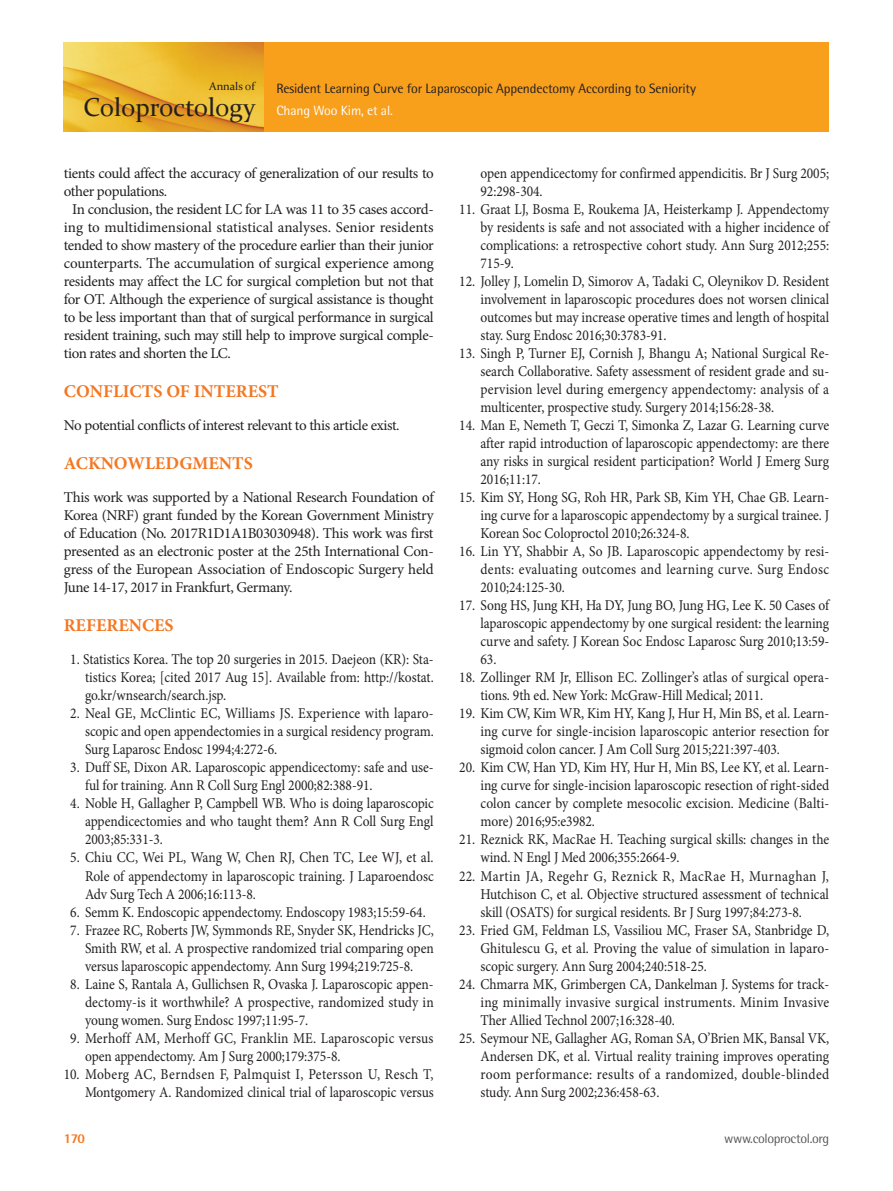
<style>
.page{position:relative;width:893px;height:1191px;background:#fff}
.page>*{position:absolute;margin:0;border:0;box-sizing:border-box;transform-origin:0 0}
.t1{font:25.95px "Constantia";color:#231f20}
.본문제목_대{font:700 18px "Minion Pro";color:#f47721}
.참고문헌2{font:15px/18px "Minion Pro";letter-spacing:-.005em;color:#231f20;text-align:justify;scale:.9 1}
.참고문헌1{font:15px/18px "Minion Pro";letter-spacing:-.005em;color:#231f20;text-align:justify;scale:.9 1}
.본문{font:15px/18px "Minion Pro";letter-spacing:-.025em;color:#231f20}
.본문_앞단락0{font:15px/18px "Minion Pro";letter-spacing:-.025em;color:#231f20;text-align:justify}
.t2{font:13.5px "Rotis Semi Sans Std";letter-spacing:-.01em;color:#231f20}
.t3{font:13.5px "Rotis Semi Sans Std";letter-spacing:-.025em;color:#57585a}
.t4{font:13.5px "Rotis Semi Sans Std";letter-spacing:-.01em;color:#fff}
.t5{font:800 13.5px "Rotis Semi Sans Std";color:#f47721}
.t6{font:11.25px "Constantia";color:#231f20}
</style>
<div class="page">
<div style="left:264px;top:43px;width:565px;height:89px;background:#f89f1c"></div>
<img style="left:64px;top:43px;width:200px;height:89px">
<p class="t6" style="left:209px;top:79px;width:47px">Annals of</p>
<h1 class="t1" style="left:83px;top:90px;width:174px">Coloproctology</h1>
<p class="t2" style="left:276px;top:80px;width:421px">Resident Learning Curve for Laparoscopic Appendectomy According to Seniority</p>
<p class="t4" style="left:276px;top:102px;width:118px">Chang Woo Kim, et al.</p>
<p class="본문" style="left:64px;top:164px;width:371px">tients could affect the accuracy of generalization of our results to other populations.</p>
<p class="본문" style="left:64px;top:200px;width:372px;text-align:justify;text-indent:9px">In conclusion, the resident LC for LA was 11 to 35 cases accord&shy;ing to multidimensional statistical analyses. Senior residents tended to show mastery of the procedure earlier than their junior counterparts. The accumulation of surgical experience among residents may affect the LC for surgical completion but not that for OT. Although the experience of surgical assistance is thought to be less important than that of surgical performance in surgical resident training, such may still help to improve surgical comple&shy;tion rates and shorten the LC.</p>
<p class="본문제목_대" style="left:64px;top:378px;width:216px">CONFLICTS OF INTEREST</p>
<p class="본문_앞단락0" style="left:64px;top:416px;width:337px">No potential conflicts of interest relevant to this article exist.</p>
<p class="본문제목_대" style="left:64px;top:450px;width:191px">ACKNOWLEDGMENTS</p>
<p class="본문_앞단락0" style="left:64px;top:488px;width:372px">This work was supported by a National Research Foundation of Korea (NRF) grant funded by the Korean Government Ministry of Education (No. 2017R1D1A1B03030948). This work was first presented as an electronic poster at the 25th International Con&shy;gress of the European Association of Endoscopic Surgery held June 14-17, 2017 in Frankfurt, Germany.</p>
<p class="본문제목_대" style="left:64px;top:612px;width:111px">REFERENCES</p>
<p class="참고문헌1" style="left:85px;top:650px;width:389px;text-indent:-15px">1. Statistics Korea. The top 20 surgeries in 2015. Daejeon (KR): Sta&shy;tistics Korea; [cited 2017 Aug 15]. Available from: http://kostat. go.kr/wnsearch/search.jsp.</p>
<p class="참고문헌1" style="left:85px;top:704px;width:389px;text-indent:-15px">2. Neal GE, McClintic EC, Williams JS. Experience with laparo&shy;scopic and open appendectomies in a surgical residency program.<br>Surg Laparosc Endosc 1994;4:272-6.</p>
<p class="참고문헌1" style="left:85px;top:758px;width:389px;text-indent:-15px">3. Duff SE, Dixon AR. Laparoscopic appendicectomy: safe and use&shy;ful for training. Ann R Coll Surg Engl 2000;82:388-91.</p>
<p class="참고문헌1" style="left:85px;top:794px;width:389px;text-indent:-15px">4. Noble H, Gallagher P, Campbell WB. Who is doing laparoscopic appendicectomies and who taught them? Ann R Coll Surg Engl 2003;85:331-3.</p>
<p class="참고문헌1" style="left:85px;top:848px;width:389px;text-indent:-15px">5. Chiu CC, Wei PL, Wang W, Chen RJ, Chen TC, Lee WJ, et al.<br>Role of appendectomy in laparoscopic training. J Laparoendosc Adv Surg Tech A 2006;16:113-8.</p>
<p class="참고문헌1" style="left:70px;top:902px;width:396px">6. Semm K. Endoscopic appendectomy. Endoscopy 1983;15:59-64.</p>
<p class="참고문헌1" style="left:85px;top:920px;width:389px;text-indent:-15px">7. Frazee RC, Roberts JW, Symmonds RE, Snyder SK, Hendricks JC, Smith RW, et al. A prospective randomized trial comparing open versus laparoscopic appendectomy. Ann Surg 1994;219:725-8.</p>
<p class="참고문헌1" style="left:85px;top:974px;width:389px;text-indent:-15px">8. Laine S, Rantala A, Gullichsen R, Ovaska J. Laparoscopic appen&shy;dectomy-is it worthwhile? A prospective, randomized study in young women. Surg Endosc 1997;11:95-7.</p>
<p class="참고문헌1" style="left:85px;top:1028px;width:389px;text-indent:-15px">9. Merhoff AM, Merhoff GC, Franklin ME. Laparoscopic versus open appendectomy. Am J Surg 2000;179:375-8.</p>
<p class="참고문헌2" style="left:64px;top:1064px;width:413px;text-align:right">10. Moberg AC, Berndsen F, Palmquist I, Petersson U, Resch T,<br>Montgomery A. Randomized clinical trial of laparoscopic versus</p>
<p class="t5" style="left:64px;top:1129px;width:23px">170</p>
<p class="참고문헌2" style="left:480px;top:164px;width:389px">open appendicectomy for confirmed appendicitis. Br J Surg 2005;<br>92:298-304.</p>
<p class="참고문헌2" style="left:480px;top:200px;width:389px;text-indent:-21px">11. Graat LJ, Bosma E, Roukema JA, Heisterkamp J. Appendectomy by residents is safe and not associated with a higher incidence of complications: a retrospective cohort study. Ann Surg 2012;255:<br>715-9.</p>
<p class="참고문헌2" style="left:480px;top:272px;width:389px;text-indent:-21px">12. Jolley J, Lomelin D, Simorov A, Tadaki C, Oleynikov D. Resident involvement in laparoscopic procedures does not worsen clinical outcomes but may increase operative times and length of hospital stay. Surg Endosc 2016;30:3783-91.</p>
<p class="참고문헌2" style="left:480px;top:344px;width:389px;text-indent:-21px">13. Singh P, Turner EJ, Cornish J, Bhangu A; National Surgical Re&shy;search Collaborative. Safety assessment of resident grade and su&shy;pervision level during emergency appendectomy: analysis of a multicenter, prospective study. Surgery 2014;156:28-38.</p>
<p class="참고문헌2" style="left:480px;top:416px;width:389px;text-indent:-21px">14. Man E, Nemeth T, Geczi T, Simonka Z, Lazar G. Learning curve after rapid introduction of laparoscopic appendectomy: are there any risks in surgical resident participation? World J Emerg Surg 2016;11:17.</p>
<p class="참고문헌2" style="left:480px;top:488px;width:389px;text-indent:-21px">15. Kim SY, Hong SG, Roh HR, Park SB, Kim YH, Chae GB. Learn&shy;ing curve for a laparoscopic appendectomy by a surgical trainee. J Korean Soc Coloproctol 2010;26:324-8.</p>
<p class="참고문헌2" style="left:480px;top:542px;width:389px;text-indent:-21px">16. Lin YY, Shabbir A, So JB. Laparoscopic appendectomy by resi&shy;dents: evaluating outcomes and learning curve. Surg Endosc 2010;24:125-30.</p>
<p class="참고문헌2" style="left:480px;top:596px;width:389px;text-indent:-21px">17. Song HS, Jung KH, Ha DY, Jung BO, Jung HG, Lee K. 50 Cases of laparoscopic appendectomy by one surgical resident: the learning curve and safety. J Korean Soc Endosc Laparosc Surg 2010;13:59- 63.</p>
<p class="참고문헌2" style="left:480px;top:668px;width:389px;text-indent:-21px">18. Zollinger RM Jr, Ellison EC. Zollinger’s atlas of surgical opera&shy;tions. 9th ed. New York: McGraw-Hill Medical; 2011.</p>
<p class="참고문헌2" style="left:480px;top:704px;width:389px;text-indent:-21px">19. Kim CW, Kim WR, Kim HY, Kang J, Hur H, Min BS, et al. Learn&shy;ing curve for single-incision laparoscopic anterior resection for sigmoid colon cancer. J Am Coll Surg 2015;221:397-403.</p>
<p class="참고문헌2" style="left:480px;top:758px;width:389px;text-indent:-21px">20. Kim CW, Han YD, Kim HY, Hur H, Min BS, Lee KY, et al. Learn&shy;ing curve for single-incision laparoscopic resection of right-sided colon cancer by complete mesocolic excision. Medicine (Balti&shy;more) 2016;95:e3982.</p>
<p class="참고문헌2" style="left:480px;top:830px;width:389px;text-indent:-21px">21. Reznick RK, MacRae H. Teaching surgical skills: changes in the wind. N Engl J Med 2006;355:2664-9.</p>
<p class="참고문헌2" style="left:480px;top:866px;width:389px;text-indent:-21px">22. Martin JA, Regehr G, Reznick R, MacRae H, Murnaghan J, Hutchison C, et al. Objective structured assessment of technical skill (OSATS) for surgical residents. Br J Surg 1997;84:273-8.</p>
<p class="참고문헌2" style="left:480px;top:920px;width:389px;text-indent:-21px">23. Fried GM, Feldman LS, Vassiliou MC, Fraser SA, Stanbridge D, Ghitulescu G, et al. Proving the value of simulation in laparo&shy;scopic surgery. Ann Surg 2004;240:518-25.</p>
<p class="참고문헌2" style="left:480px;top:974px;width:389px;text-indent:-21px">24. Chmarra MK, Grimbergen CA, Dankelman J. Systems for track&shy;ing minimally invasive surgical instruments. Minim Invasive Ther Allied Technol 2007;16:328-40.</p>
<p class="참고문헌2" style="left:480px;top:1028px;width:389px;text-indent:-21px">25. Seymour NE, Gallagher AG, Roman SA, O’Brien MK, Bansal VK, Andersen DK, et al. Virtual reality training improves operating room performance: results of a randomized, double-blinded study. Ann Surg 2002;236:458-63.</p>
<p class="t3" style="left:724px;top:1130px;width:106px">www.coloproctol.org</p>
</div>
